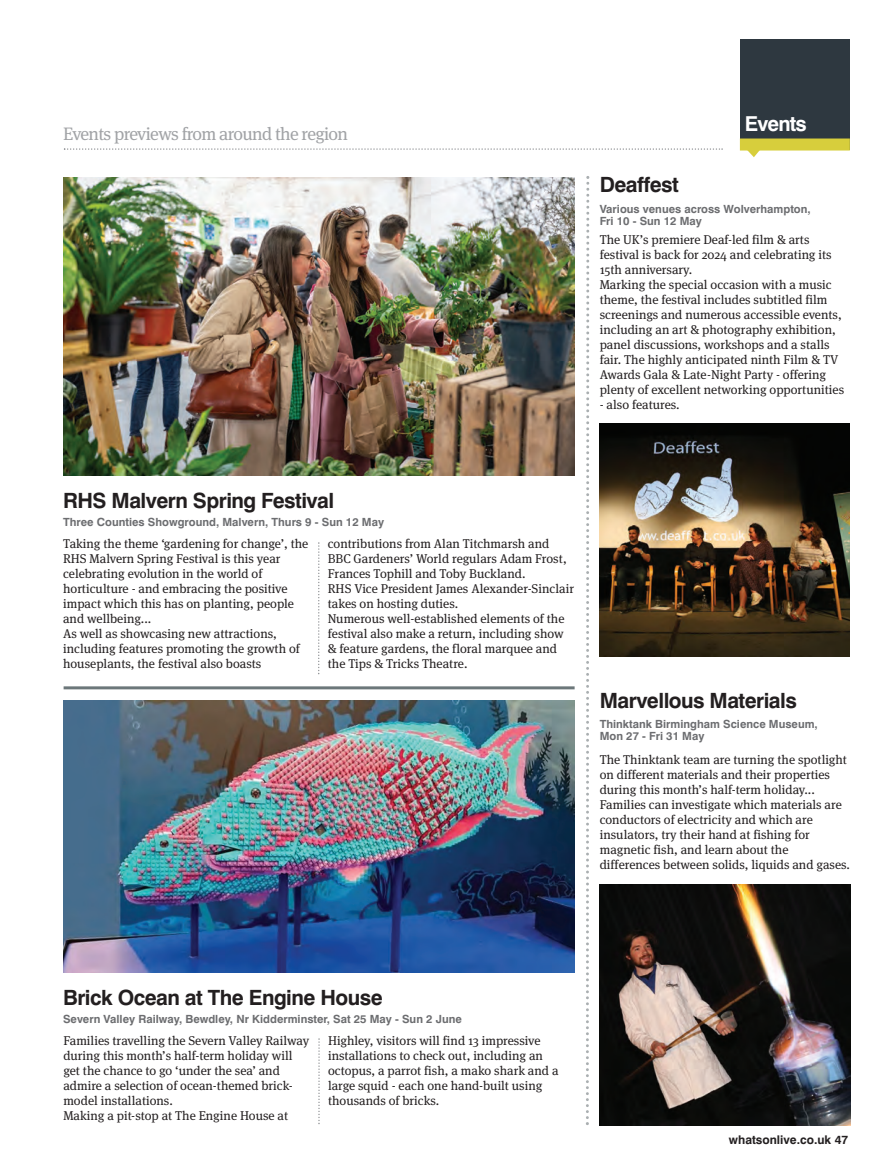
<style>
.page{position:relative;width:893px;height:1166px;background:#fff}
.page>*{position:absolute;margin:0;border:0;box-sizing:border-box;transform-origin:0 0}
.t1{font:700 21px "Swiss 721 BT";letter-spacing:-.025em;color:#231f20}
.t2{font:700 20.55px "Swiss 721 BT";letter-spacing:-.04em;color:#fff}
.t3{font:18px "Meta Serif";letter-spacing:-.035em;color:#a1a3a6}
.t4{font:12.75px/15px "Meta Serif";color:#231f20}
.t5{font:700 12px "Swiss 721 BT";color:#231f20}
.t6{font:700 11.25px/12px "Swiss 721 BT";color:#6c6d70}
</style>
<div class="page">
<svg style="left:64px;top:148px;width:659px;height:2px"></svg>
<div style="left:740px;top:39px;width:110px;height:110px;background:#2e3840"></div>
<svg style="left:746px;top:150px;width:15px;height:7px"></svg>
<div style="left:740px;top:138px;width:110px;height:12px;background:#d7ce3c"></div>
<hr style="left:64px;top:686px;width:511px;height:3px;background:#6c777a">
<svg style="left:586px;top:176px;width:4px;height:949px"></svg>
<img style="left:600px;top:423px;width:250px;height:233px">
<img style="left:63px;top:700px;width:512px;height:272px">
<svg style="left:318px;top:1038px;width:2px;height:85px"></svg>
<img style="left:63px;top:177px;width:512px;height:298px">
<svg style="left:318px;top:542px;width:1px;height:132px"></svg>
<img style="left:600px;top:884px;width:250px;height:241px">
<p class="t3" style="left:63px;top:127px;width:286px">Events previews from around the region</p>
<p class="t2" style="left:745px;top:116px;width:63px">Events</p>
<p class="t1" style="left:600px;top:177px;width:81px">Deaffest</p>
<p class="t6" style="left:600px;top:204px;width:212px">Various venues across Wolverhampton,<br>Fri 10 - Sun 12 May</p>
<p class="t4" style="left:600px;top:233px;width:246px">The UK’s premiere Deaf-led film &amp; arts festival is back for 2024 and celebrating its 15th anniversary.<br>Marking the special occasion with a music theme, the festival includes subtitled film screenings and numerous accessible events, including an art &amp; photography exhibition, panel discussions, workshops and a stalls fair. The highly anticipated ninth Film &amp; TV Awards Gala &amp; Late-Night Party - offering plenty of excellent networking opportunities</p>
<p class="t4" style="left:600px;top:398px;width:81px">- also features.</p>
<p class="t1" style="left:63px;top:491px;width:273px">RHS Malvern Spring Festival</p>
<p class="t6" style="left:63px;top:516px;width:322px">Three Counties Showground, Malvern, Thurs 9 - Sun 12 May</p>
<p class="t4" style="left:63px;top:537px;width:247px">Taking the theme ‘gardening for change’, the RHS Malvern Spring Festival is this year celebrating evolution in the world of horticulture - and embracing the positive impact which this has on planting, people and wellbeing...<br>As well as showcasing new attractions, including features promoting the growth of houseplants, the festival also boasts</p>
<p class="t4" style="left:328px;top:537px;width:248px">contributions from Alan Titchmarsh and BBC Gardeners’ World regulars Adam Frost, Frances Tophill and Toby Buckland.<br>RHS Vice President James Alexander-Sinclair takes on hosting duties.<br>Numerous well-established elements of the festival also make a return, including show &amp; feature gardens, the floral marquee and the Tips &amp; Tricks Theatre.</p>
<p class="t1" style="left:600px;top:692px;width:199px">Marvellous Materials</p>
<p class="t6" style="left:600px;top:719px;width:220px">Thinktank Birmingham Science Museum,<br>Mon 27 - Fri 31 May</p>
<p class="t4" style="left:600px;top:752px;width:252px">The Thinktank team are turning the spotlight on different materials and their properties during this month’s half-term holiday...<br>Families can investigate which materials are conductors of electricity and which are insulators, try their hand at fishing for magnetic fish, and learn about the differences between solids, liquids and gases.</p>
<p class="t1" style="left:63px;top:988px;width:321px">Brick Ocean at The Engine House</p>
<p class="t6" style="left:63px;top:1013px;width:400px">Severn Valley Railway, Bewdley, Nr Kidderminster, Sat 25 May - Sun 2 June</p>
<p class="t4" style="left:63px;top:1033px;width:247px">Families travelling the Severn Valley Railway during this month’s half-term holiday will get the chance to go ‘under the sea’ and admire a selection of ocean-themed brick&shy;model installations.<br>Making a pit-stop at The Engine House at</p>
<p class="t4" style="left:328px;top:1033px;width:232px">Highley, visitors will find 13 impressive installations to check out, including an octopus, a parrot fish, a mako shark and a large squid - each one hand-built using thousands of bricks.</p>
<p class="t5" style="left:729px;top:1134px;width:121px">whatsonlive.co.uk 47</p>
</div>
